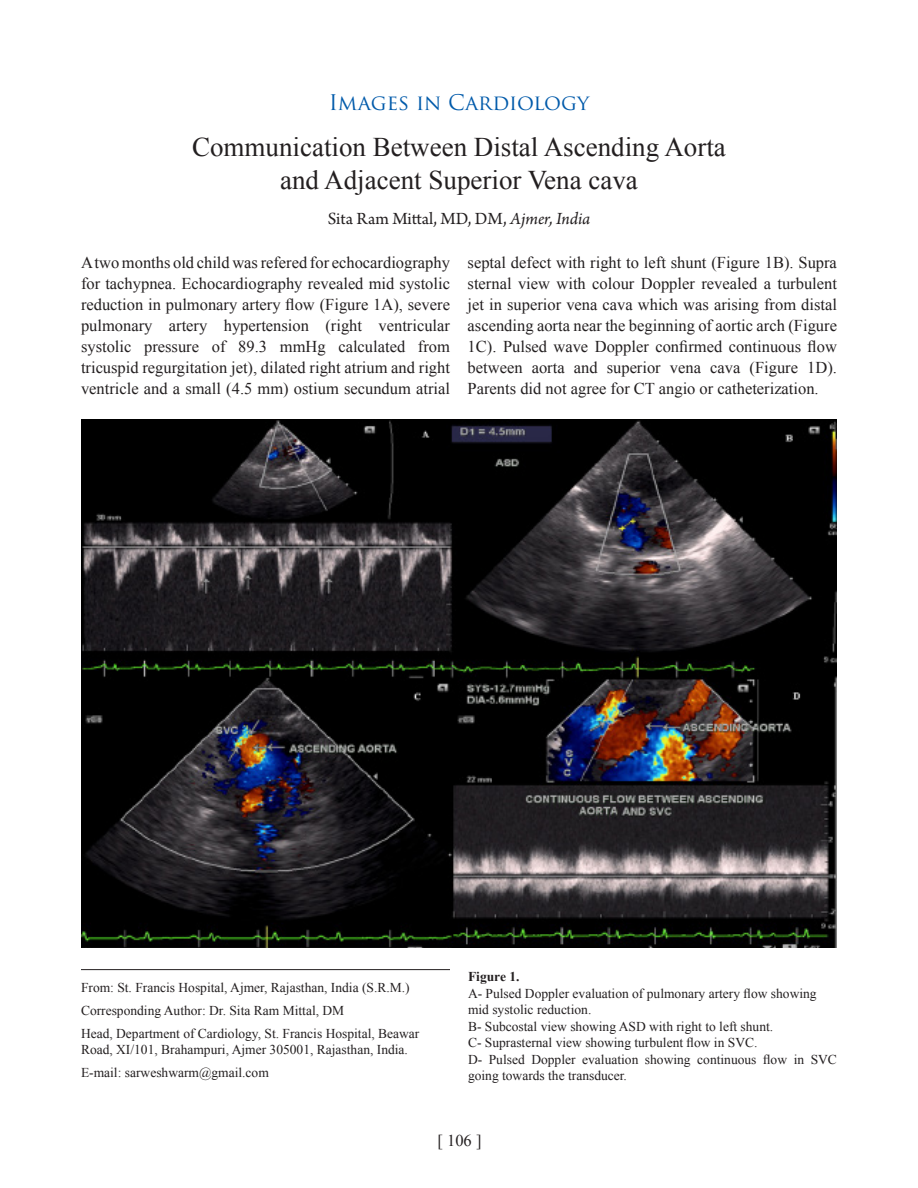
<style>
.page{position:relative;width:918px;height:1188px;background:#fff}
.page>*{position:absolute;margin:0;border:0;box-sizing:border-box;transform-origin:0 0}
.Article_Authors{font:27px/32.4px "Times New Roman";color:#231f20;text-align:center}
.Article_Title{font:21px "Trajan Pro";color:#015aaa}
.Article_Authors-2{font:18px "Arno Pro";color:#231f20}
.Article_Heading{font:16.5px/21px "Times New Roman";color:#231f20;text-align:justify}
.Author_Address{font:13.5px/16.5px "Times New Roman";color:#231f20}
.s1{font-style:italic}
.s2{font-weight:700}
</style>
<div class="page">
<hr style="left:81px;top:969px;width:369px;height:1px;background:#231f20">
<img style="left:81px;top:420px;width:756px;height:528px">
<p class="Article_Title" style="left:329px;top:89px;width:262px">Images in Cardiology</p>
<p class="Article_Authors" style="left:192px;top:130px;width:535px">Communication Between Distal Ascending Aorta and Adjacent Superior Vena cava</p>
<p class="Article_Authors-2" style="left:328px;top:208px;width:264px">Sita Ram Mittal, MD, DM, <span class="s1">Ajmer, India</span></p>
<p class="Article_Heading" style="left:81px;top:252px;width:371px">A two months old child was refered for echocardiography for tachypnea. Echocardiography revealed mid systolic reduction in pulmonary artery flow (Figure 1A), severe pulmonary artery hypertension (right ventricular systolic pressure of 89.3 mmHg calculated from tricuspid regurgitation jet), dilated right atrium and right ventricle and a small (4.5 mm) ostium secundum atrial</p>
<p class="Article_Heading" style="left:468px;top:252px;width:371px">septal defect with right to left shunt (Figure 1B). Supra sternal view with colour Doppler revealed a turbulent jet in superior vena cava which was arising from distal ascending aorta near the beginning of aortic arch (Figure 1C). Pulsed wave Doppler confirmed continuous flow between aorta and superior vena cava (Figure 1D).<br>Parents did not agree for CT angio or catheterization.</p>
<p class="Author_Address" style="left:81px;top:979px;width:330px">From: St. Francis Hospital, Ajmer, Rajasthan, India (S.R.M.)</p>
<p class="Author_Address" style="left:81px;top:1002px;width:265px">Corresponding Author: Dr. Sita Ram Mittal, DM</p>
<p class="Author_Address" style="left:81px;top:1025px;width:340px">Head, Department of Cardiology, St. Francis Hospital, Beawar<br>Road, XI/101, Brahampuri, Ajmer 305001, Rajasthan, India.</p>
<p class="Author_Address" style="left:81px;top:1064px;width:189px">E-mail: sarweshwarm@gmail.com</p>
<p class="Author_Address" style="left:468px;top:968px;width:350px"><span class="s2">Figure 1.<br></span>A- Pulsed Doppler evaluation of pulmonary artery flow showing mid systolic reduction.</p>
<p class="Author_Address" style="left:468px;top:1018px;width:307px">B- Subcostal view showing ASD with right to left shunt.</p>
<p class="Author_Address" style="left:468px;top:1034px;width:291px">C- Suprasternal view showing turbulent flow in SVC.</p>
<p class="Author_Address" style="left:468px;top:1051px;width:370px">D- Pulsed Doppler evaluation showing continuous flow in SVC going towards the transducer.</p>
<p class="Article_Heading" style="left:438px;top:1130px;width:45px">[ 106 ]</p>
</div>
